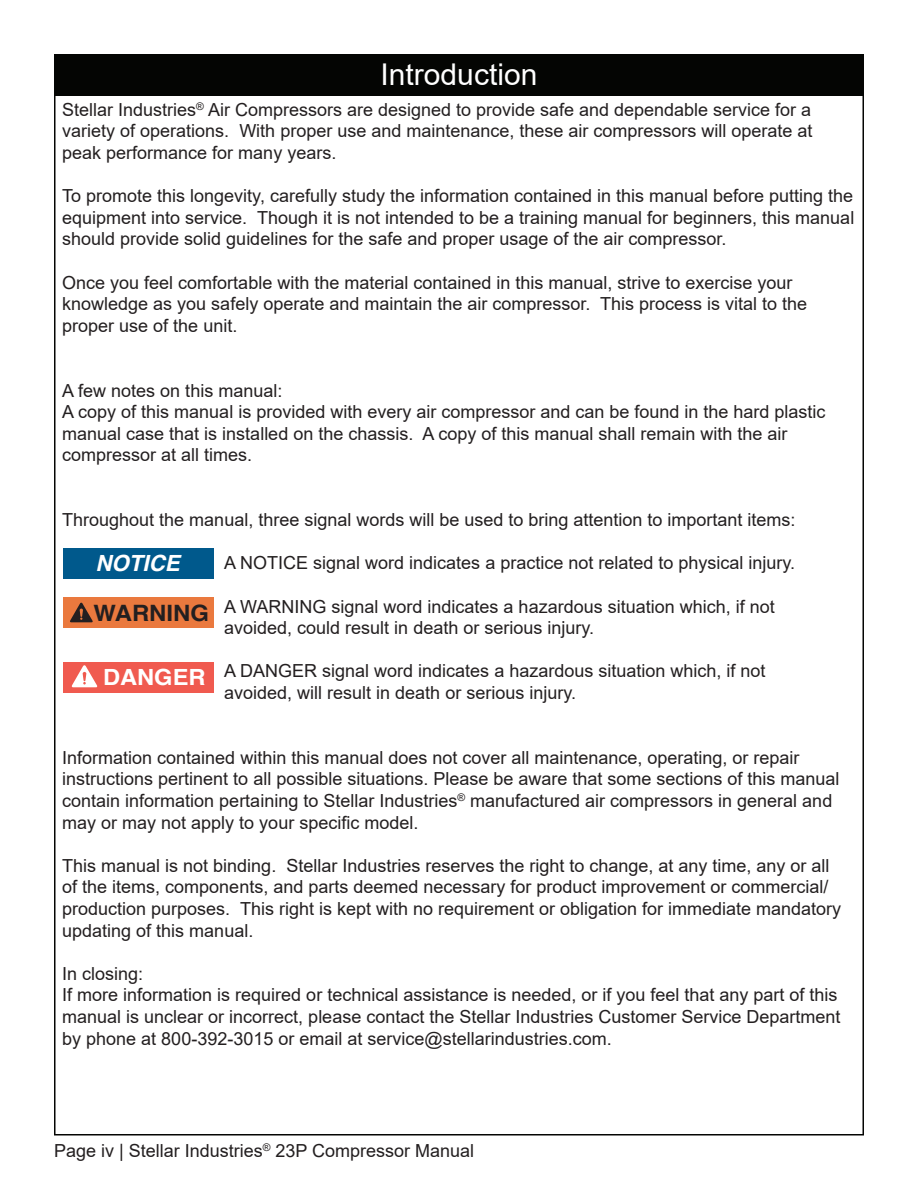
<style>
.page{position:relative;width:918px;height:1188px;background:#fff}
.page>*{position:absolute;margin:0;border:0;box-sizing:border-box;transform-origin:0 0}
.TOC_Page_Heading_Whi{font:30px "Arial";color:#fff}
.t1{font:700 22.5px "Helvetica";color:#231f20;scale:1.06 1}
.t2{font:italic 700 22.35px "Helvetica";color:#fff}
.t3{font:700 22.35px "Helvetica";color:#fff;scale:1.06 1}
.Paragraph_Style_1{font:18px/21.6px "Arial";color:#231f20}
</style>
<div class="page">
<div style="left:54px;top:54px;width:810px;height:40px;background:#040503"></div>
<div style="left:63px;top:598px;width:151px;height:30px;background:#ea793e"></div>
<svg style="left:70px;top:603px;width:23px;height:19px"></svg>
<div style="left:63px;top:548px;width:151px;height:30px;background:#00598c"></div>
<div style="left:63px;top:662px;width:151px;height:30px;background:#f05a4f"></div>
<svg style="left:72px;top:665px;width:25px;height:22px"></svg>
<p class="TOC_Page_Heading_Whi" style="left:381px;top:54px;width:158px">Introduction</p>
<p class="Paragraph_Style_1" style="left:62px;top:99px;width:752px;text-align:justify">Stellar Industries<sup>®</sup> Air Compressors are designed to provide safe and dependable service for a variety of operations. With proper use and maintenance, these air compressors will operate at peak performance for many years.</p>
<p class="Paragraph_Style_1" style="left:62px;top:185px;width:794px;text-align:justify">To promote this longevity, carefully study the information contained in this manual before putting the equipment into service. Though it is not intended to be a training manual for beginners, this manual should provide solid guidelines for the safe and proper usage of the air compressor.</p>
<p class="Paragraph_Style_1" style="left:62px;top:271px;width:747px">Once you feel comfortable with the material contained in this manual, strive to exercise your knowledge as you safely operate and maintain the air compressor. This process is vital to the proper use of the unit.</p>
<p class="Paragraph_Style_1" style="left:62px;top:379px;width:222px">A few notes on this manual:</p>
<p class="Paragraph_Style_1" style="left:62px;top:401px;width:765px">A copy of this manual is provided with every air compressor and can be found in the hard plastic manual case that is installed on the chassis. A copy of this manual shall remain with the air compressor at all times.</p>
<p class="Paragraph_Style_1" style="left:62px;top:509px;width:735px">Throughout the manual, three signal words will be used to bring attention to important items:</p>
<p class="Paragraph_Style_1" style="left:224px;top:552px;width:572px">A NOTICE signal word indicates a practice not related to physical injury.</p>
<p class="Paragraph_Style_1" style="left:224px;top:595px;width:552px">A WARNING signal word indicates a hazardous situation which, if not</p>
<p class="Paragraph_Style_1" style="left:224px;top:617px;width:371px">avoided, could result in death or serious injury.</p>
<p class="Paragraph_Style_1" style="left:224px;top:660px;width:543px">A DANGER signal word indicates a hazardous situation which, if not</p>
<p class="Paragraph_Style_1" style="left:224px;top:682px;width:353px">avoided, will result in death or serious injury.</p>
<p class="t2" style="left:95px;top:545px;width:86px">NOTICE</p>
<p class="t1" style="left:94px;top:595px;width:110px">WARNING</p>
<p class="t3" style="left:103px;top:659px;width:98px">DANGER</p>
<p class="Paragraph_Style_1" style="left:62px;top:747px;width:779px">Information contained within this manual does not cover all maintenance, operating, or repair instructions pertinent to all possible situations. Please be aware that some sections of this manual contain information pertaining to Stellar Industries<sup>®</sup> manufactured air compressors in general and may or may not apply to your specific model.</p>
<p class="Paragraph_Style_1" style="left:62px;top:855px;width:781px">This manual is not binding. Stellar Industries reserves the right to change, at any time, any or all of the items, components, and parts deemed necessary for product improvement or commercial/ production purposes. This right is kept with no requirement or obligation for immediate mandatory updating of this manual.</p>
<p class="Paragraph_Style_1" style="left:62px;top:963px;width:83px">In closing:</p>
<p class="Paragraph_Style_1" style="left:62px;top:984px;width:780px">If more information is required or technical assistance is needed, or if you feel that any part of this manual is unclear or incorrect, please contact the Stellar Industries Customer Service Department by phone at 800-392-3015 or email at service@stellarindustries.com.</p>
<p class="Paragraph_Style_1" style="left:54px;top:1140px;width:422px">Page iv | Stellar Industries<sup>®</sup> 23P Compressor Manual</p>
</div>
